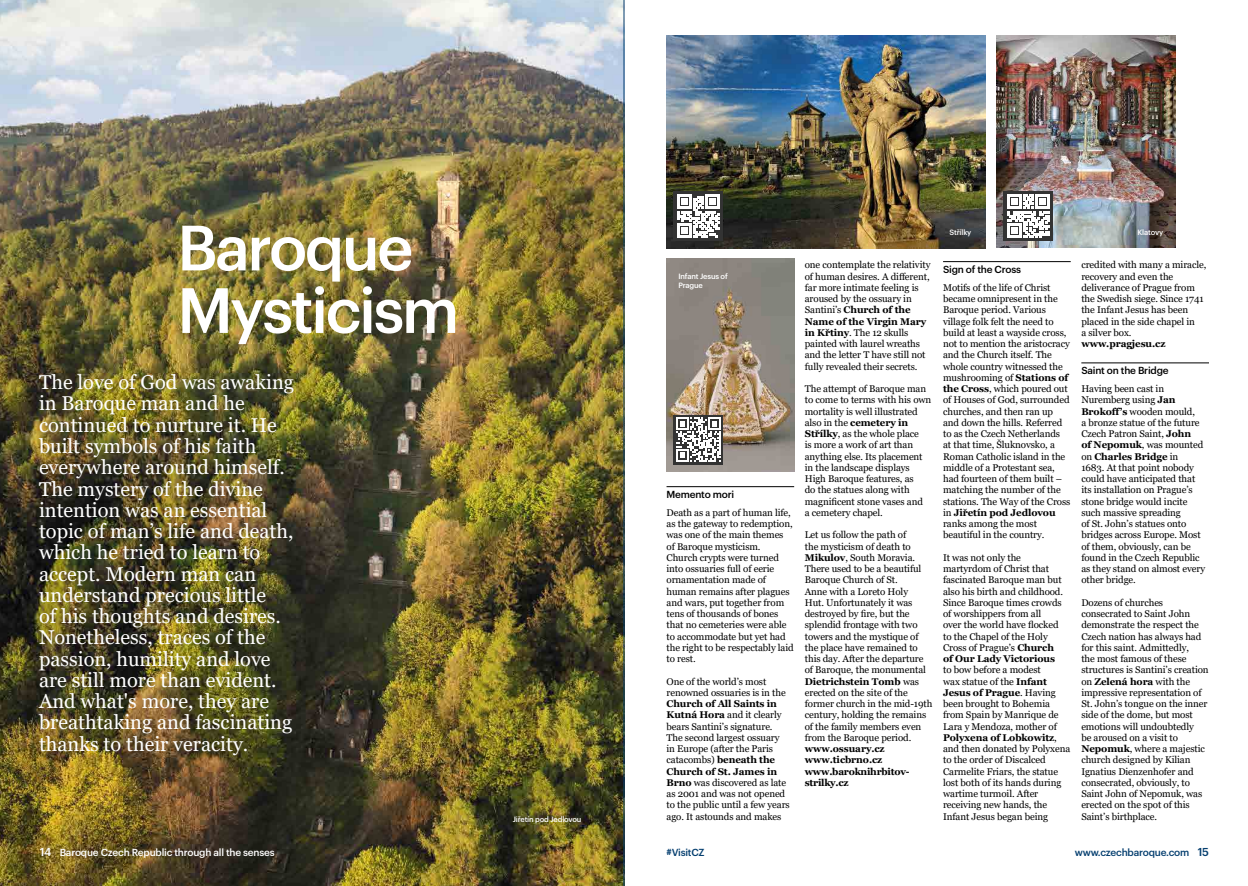
<style>
.page{position:relative;width:1248px;height:886px;background:#fff}
.page>*{position:absolute;margin:0;border:0;box-sizing:border-box;transform-origin:0 0}
._03_Titul_oddilu{font:500 62.5px/62.5px "Graphik";letter-spacing:-.04em;color:#fff}
._07_Text_vyrazny__Ge{font:20px/21.2px "Georgia";color:#fff}
._14_Doplnkovy_text{font:500 11.25px "Graphik";color:#fff}
._10_Mezititulek{font:500 10px "Graphik";letter-spacing:-.02em;color:#000}
._14_Doplnkovy_text-2{font:500 10px "Graphik";letter-spacing:-.02em;color:#fff}
.t1{font:500 10px "Graphik";letter-spacing:-.02em;color:#043e6f}
._08_Text_zakladni_7{font:9.75px/11.2px "Georgia";letter-spacing:-.01em;color:#000}
._08_Text_zakladni_7-2{font:700 9.75px/11.2px "Georgia";letter-spacing:-.01em;color:#000}
._13_Popiska{font:500 7.5px/8.8px "Graphik";letter-spacing:-.02em;color:#fff}
.s1{font-weight:700}
.s2{font-size:11.25px}
</style>
<div class="page">
<img style="left:0;top:0;width:623px;height:886px">
<img style="left:666px;top:259px;width:128px;height:212px">
<img style="left:666px;top:35px;width:319px;height:213px">
<img style="left:996px;top:35px;width:179px;height:213px">
<hr style="left:666px;top:486px;width:128px;height:1px;background:#000">
<hr style="left:943px;top:261px;width:127px;height:1px;background:#000">
<hr style="left:1081px;top:363px;width:127px;height:1px;background:#000">
<svg style="left:673px;top:191px;width:50px;height:50px"></svg>
<svg style="left:677px;top:195px;width:42px;height:42px"></svg>
<div style="left:673px;top:415px;width:50px;height:49px;background:#333"></div>
<svg style="left:676px;top:417px;width:44px;height:45px"></svg>
<svg style="left:1003px;top:191px;width:49px;height:50px"></svg>
<svg style="left:1006px;top:195px;width:43px;height:42px"></svg>
<hr style="left:623px;top:0;width:1px;height:886px;background:#043e6f">
<p class="_03_Titul_oddilu" style="left:177px;top:211px;width:283px">Baroque<br>Mysticism</p>
<p class="_07_Text_vyrazny__Ge" style="left:39px;top:372px;width:256px">The love of God was awaking in Baroque man and he continued to nurture it. He built symbols of his faith everywhere around himself.<br>The mystery of the divine intention was an essential topic of man’s life and death, which he tried to learn to accept. Modern man can understand precious little<br>of his thoughts and desires.<br>Nonetheless, traces of the passion, humility and love are still more than evident.<br>And what's more, they are breathtaking and fascinating thanks to their veracity.</p>
<p class="_13_Popiska" style="left:512px;top:814px;width:70px">Jiřetín pod Jedlovou</p>
<p class="_13_Popiska" style="left:678px;top:271px;width:51px">Infant Jesus of<br>Prague</p>
<p class="_10_Mezititulek" style="left:666px;top:486px;width:69px">Memento mori</p>
<p class="_08_Text_zakladni_7" style="left:666px;top:507px;width:129px">Death as a part of human life, as the gateway to redemption, was one of the main themes of Baroque mysticism.<br>Church crypts were turned into ossuaries full of eerie ornamentation made of human remains after plagues and wars, put together from tens of thousands of bones that no cemeteries were able to accommodate but yet had the right to be respectably laid to rest.</p>
<p class="_08_Text_zakladni_7" style="left:666px;top:676px;width:125px">One of the world’s most renowned ossuaries is in the<br><span class="s1">Church of All Saints in<br>Kutná Hora</span> and it clearly bears Santini’s signature.<br>The second largest ossuary in Europe (after the Paris catacombs) <span class="s1">beneath the<br>Church of St. James in<br>Brno</span> was discovered as late as 2001 and was not opened to the public until a few years ago. It astounds and makes</p>
<p class="_08_Text_zakladni_7" style="left:804px;top:259px;width:127px">one contemplate the relativity of human desires. A different, far more intimate feeling is aroused by the ossuary in<br>Santini’s <span class="s1">Church of the<br>Name of the Virgin Mary in Křtiny</span>. The 12 skulls painted with laurel wreaths and the letter T have still not fully revealed their secrets.</p>
<p class="_08_Text_zakladni_7" style="left:804px;top:383px;width:128px">The attempt of Baroque man to come to terms with his own mortality is well illustrated also in the <span class="s1">cemetery in<br>Střílky</span>, as the whole place<br>is more a work of art than anything else. Its placement in the landscape displays<br>High Baroque features, as<br>do the statues along with magnificent stone vases and<br>a cemetery chapel.</p>
<p class="_08_Text_zakladni_7" style="left:804px;top:529px;width:129px">Let us follow the path of<br>the mysticism of death to<br><span class="s1">Mikulov</span>, South Moravia.<br>There used to be a beautiful<br>Baroque Church of St.<br>Anne with a Loreto Holy<br>Hut. Unfortunately it was destroyed by fire, but the splendid frontage with two towers and the mystique of the place have remained to this day. After the departure of Baroque, the monumental<br><span class="s1">Dietrichstein Tomb</span> was erected on the site of the former church in the mid-19th century, holding the remains of the family members even from the Baroque period.</p>
<p class="_08_Text_zakladni_7-2" style="left:804px;top:743px;width:81px">www.ossuary.cz</p>
<p class="_08_Text_zakladni_7-2" style="left:804px;top:754px;width:79px">www.ticbrno.cz</p>
<p class="_08_Text_zakladni_7-2" style="left:804px;top:766px;width:106px">www.baroknihrbitov&shy;strilky.cz</p>
<p class="_13_Popiska" style="left:949px;top:227px;width:23px">Střílky</p>
<p class="_10_Mezititulek" style="left:943px;top:261px;width:79px">Sign of the Cross</p>
<p class="_08_Text_zakladni_7" style="left:943px;top:282px;width:129px">Motifs of the life of Christ became omnipresent in the<br>Baroque period. Various village folk felt the need to build at least a wayside cross, not to mention the aristocracy and the Church itself. The whole country witnessed the mushrooming of <span class="s1">Stations of the Cross</span>, which poured out of Houses of God, surrounded churches, and then ran up and down the hills. Referred to as the Czech Netherlands at that time, Šluknovsko, a<br>Roman Catholic island in the middle of a Protestant sea, had fourteen of them built – matching the number of the stations. The Way of the Cross in <span class="s1">Jiřetín pod Jedlovou </span>ranks among the most beautiful in the country.</p>
<p class="_08_Text_zakladni_7" style="left:943px;top:552px;width:129px">It was not only the martyrdom of Christ that fascinated Baroque man but also his birth and childhood.<br>Since Baroque times crowds of worshippers from all<br>over the world have flocked<br>to the Chapel of the Holy<br>Cross of Prague’s <span class="s1">Church<br>of Our Lady Victorious<br></span>to bow before a modest<br>wax statue of the <span class="s1">Infant<br>Jesus of Prague</span>. Having been brought to Bohemia from Spain by Manrique de<br>Lara y Mendoza, mother of<br><span class="s1">Polyxena of Lobkowitz</span>, and then donated by Polyxena to the order of Discalced<br>Carmelite Friars, the statue lost both of its hands during wartime turmoil. After receiving new hands, the<br>Infant Jesus began being</p>
<p class="_13_Popiska" style="left:1137px;top:227px;width:27px">Klatovy</p>
<p class="_08_Text_zakladni_7" style="left:1081px;top:259px;width:126px">credited with many a miracle, recovery and even the deliverance of Prague from the Swedish siege. Since 1741 the Infant Jesus has been placed in the side chapel in<br>a silver box.</p>
<p class="_08_Text_zakladni_7-2" style="left:1081px;top:338px;width:86px">www.pragjesu.cz</p>
<p class="_10_Mezititulek" style="left:1081px;top:363px;width:89px">Saint on the Bridge</p>
<p class="_08_Text_zakladni_7" style="left:1081px;top:383px;width:125px">Having been cast in<br>Nuremberg using <span class="s1">Jan<br>Brokoff’s</span> wooden mould,<br>a bronze statue of the future<br>Czech Patron Saint, <span class="s1">John<br>of Nepomuk</span>, was mounted on <span class="s1">Charles Bridge</span> in<br>1683. At that point nobody could have anticipated that its installation on Prague’s stone bridge would incite such massive spreading<br>of St. John’s statues onto bridges across Europe. Most of them, obviously, can be found in the Czech Republic as they stand on almost every other bridge.</p>
<p class="_08_Text_zakladni_7" style="left:1081px;top:597px;width:129px">Dozens of churches consecrated to Saint John demonstrate the respect the<br>Czech nation has always had for this saint. Admittedly,<br>the most famous of these structures is Santini’s creation on <span class="s1">Zelená hora</span> with the impressive representation of<br>St. John’s tongue on the inner side of the dome, but most emotions will undoubtedly<br>be aroused on a visit to<br><span class="s1">Nepomuk</span>, where a majestic church designed by Kilian<br>Ignatius Dienzenhofer and consecrated, obviously, to<br>Saint John of Nepomuk, was erected on the spot of this<br>Saint’s birthplace.</p>
<p class="_14_Doplnkovy_text" style="left:40px;top:844px;width:13px">14</p>
<p class="_14_Doplnkovy_text-2" style="left:60px;top:845px;width:216px">Baroque Czech Republic through all the senses</p>
<p class="t1" style="left:666px;top:845px;width:40px">#VisitCZ</p>
<p class="t1" style="left:1074px;top:845px;width:136px">www.czechbaroque.com <span class="s2">15</span></p>
</div>
